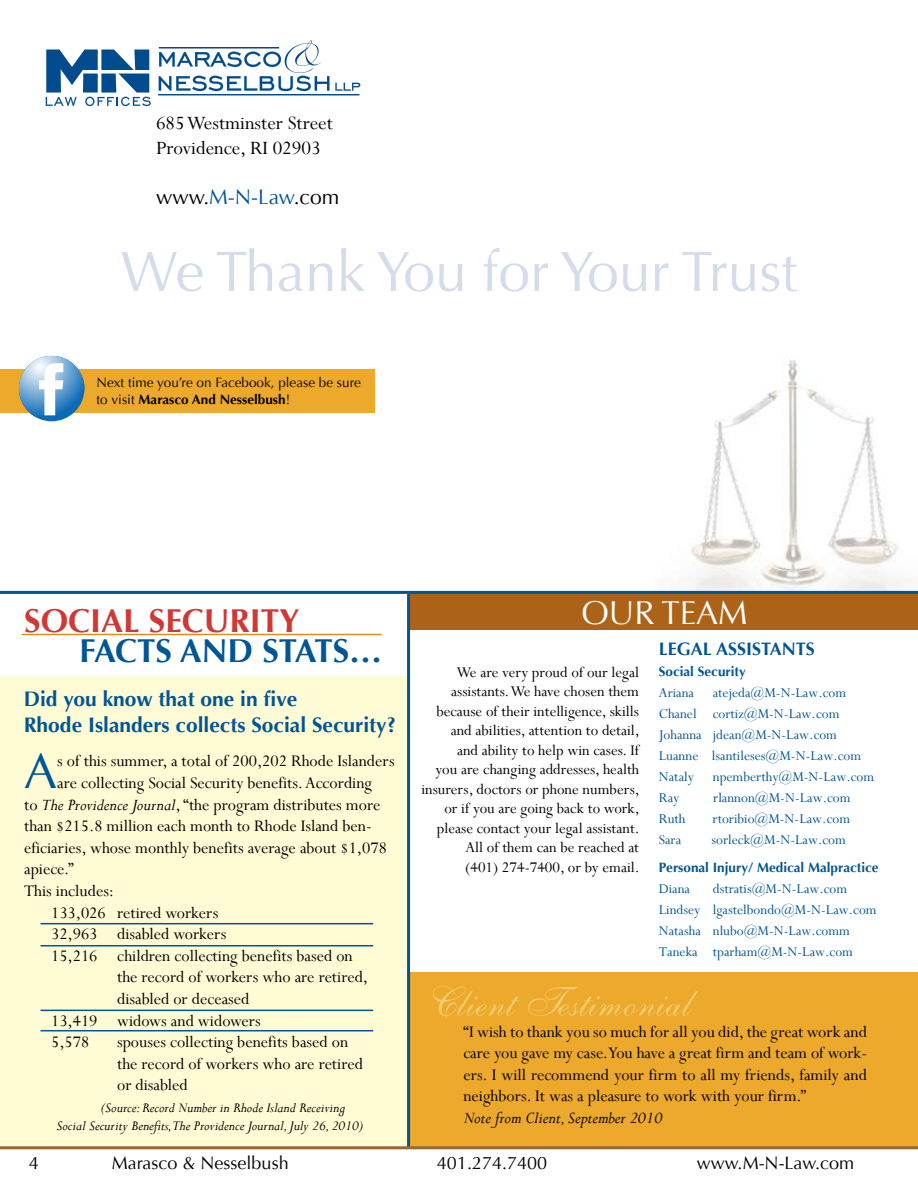
<style>
.page{position:relative;width:918px;height:1188px;background:#fff}
.page>*{position:absolute;margin:0;border:0;box-sizing:border-box;transform-origin:0 0}
.t1{font:57px "Optima";color:#d4dbeb}
.t2{font:51px "Sterling";letter-spacing:-.015em;color:#f1cc71}
.t3{font:49.5px "Optima";color:#005595}
.t4{font:700 33px "Optima";color:#cf3834}
.t5{font:700 33px "Optima";color:#005595}
.t6{font:33px "Optima";color:#fff}
.t7{font:700 21px/25.2px "Optima";color:#005595}
.t8{font:21px/25.2px "Perpetua";color:#000}
.t9{font:21px "Optima";color:#000}
.t10{font:18px/21.6px "Perpetua";color:#000}
.t11{font:18px "Optima";color:#000}
.t12{font:italic 18px "Perpetua";color:#000}
.t13{font:700 18px "Optima";color:#005595}
.t14{font:16.5px/19.5px "Perpetua";color:#000;text-align:right}
.t15{font:15px/21px "Perpetua";color:#005595}
.t16{font:italic 15px/18px "Perpetua";color:#000}
.t17{font:13.5px/16.5px "Optima";color:#000}
.t18{font:700 13.5px "Optima";color:#005595}
.s1{color:#005595}
.s2{font-weight:700}
.s3{font-style:italic}
</style>
<div class="page">
<div style="left:0;top:676px;width:409px;height:472px;background:#fffbd5"></div>
<div style="left:409px;top:972px;width:509px;height:176px;background:#eda92b"></div>
<div style="left:0;top:370px;width:374px;height:43px;background:#eda92b"></div>
<img style="left:654px;top:360px;width:264px;height:231px">
<svg style="left:159px;top:40px;width:170px;height:51px"></svg>
<svg style="left:335px;top:83px;width:25px;height:8px"></svg>
<svg style="left:46px;top:50px;width:105px;height:56px"></svg>
<hr style="left:158px;top:94px;width:201px;height:1px;background:#004b8d">
<div style="left:409px;top:592px;width:509px;height:38px;background:#ac6318"></div>
<hr style="left:407px;top:592px;width:3px;height:556px;background:#005595">
<hr style="left:0;top:591px;width:918px;height:3px;background:#005595">
<svg style="left:19px;top:356px;width:65px;height:65px;background:#629fcf"></svg>
<svg style="left:39px;top:363px;width:24px;height:52px"></svg>
<hr style="left:22px;top:634px;width:360px;height:1px;background:#d89016">
<hr style="left:40px;top:923px;width:333px;height:1px;background:#005595">
<hr style="left:40px;top:945px;width:333px;height:1px;background:#005595">
<hr style="left:40px;top:1030px;width:333px;height:1px;background:#005595">
<hr style="left:40px;top:1010px;width:333px;height:1px;background:#005595">
<hr style="left:0;top:1146px;width:918px;height:3px;background:#9a6632">
<p class="t8" style="left:156px;top:110px;width:178px">685Westminster Street<br>Providence, RI 02903</p>
<p class="t9" style="left:156px;top:185px;width:185px">www.<span class="s1">m-n -law</span>.com</p>
<h1 class="t1" style="left:121px;top:238px;width:678px">We Thank You for Your Trust</h1>
<p class="t17" style="left:97px;top:374px;width:266px">Next time you’re on Facebook, please be sure to visit <span class="s2">Marasco And Nesselbush</span>!</p>
<h3 class="t4" style="left:24px;top:601px;width:63px">Social</h3>
<h3 class="t4" style="left:149px;top:601px;width:152px">Security</h3>
<h3 class="t5" style="left:79px;top:632px;width:35px">Facts</h3>
<h3 class="t5" style="left:180px;top:632px;width:118px">and Stats</h3>
<h3 class="t5" style="left:349px;top:632px;width:34px">…</h3>
<p class="t7" style="left:24px;top:687px;width:374px">Did you know that one in five<br>Rhode Islanders collects Social Security?</p>
<h3 class="t3" style="left:24px;top:743px;width:35px">A</h3>
<p class="t10" style="left:57px;top:750px;width:339px">s of this summer, a total of 200,202 Rhode Islanders</p>
<p class="t10" style="left:57px;top:772px;width:316px">are collecting Social Security benefits.According</p>
<p class="t10" style="left:24px;top:793px;width:358px">to <span class="s3">The Providence Journal</span>,“the program distributes more</p>
<p class="t10" style="left:24px;top:815px;width:349px">than $215.8 million each month to Rhode Island ben-</p>
<p class="t10" style="left:24px;top:837px;width:364px">eficiaries, whose monthly benefits average about $1,078</p>
<p class="t10" style="left:24px;top:858px;width:51px">apiece.”</p>
<p class="t10" style="left:24px;top:880px;width:92px">This includes:</p>
<p class="t10" style="left:51px;top:901px;width:169px">133,026 retired workers</p>
<p class="t10" style="left:51px;top:923px;width:177px">32,963 disabled workers</p>
<p class="t10" style="left:51px;top:945px;width:303px">15,216 children collecting benefits based on</p>
<p class="t10" style="left:117px;top:966px;width:253px">the record of workers who are retired,</p>
<p class="t10" style="left:117px;top:988px;width:134px">disabled or deceased</p>
<p class="t10" style="left:51px;top:1009px;width:211px">13,419 widows and widowers</p>
<p class="t10" style="left:51px;top:1031px;width:40px">5,578</p>
<p class="t10" style="left:117px;top:1031px;width:247px">spouses collecting benefits based on the record of workers who are retired or disabled</p>
<p class="t16" style="left:56px;top:1098px;width:308px;text-indent:45px">(Source: Record Number in Rhode Island Receiving<br>Social Security Benefits,The Providence Journal, July 26, 2010)</p>
<h3 class="t6" style="left:581px;top:594px;width:25px">OUR</h3>
<h3 class="t6" style="left:661px;top:594px;width:88px">TEAM</h3>
<p class="t13" style="left:659px;top:639px;width:158px">LEGAL ASSISTANTS</p>
<p class="t18" style="left:659px;top:664px;width:89px">Social Security</p>
<p class="t15" style="left:659px;top:682px;width:204px">Ariana atejeda@M-N-Law.com<br>Chanel cortiz@M-N-Law.com<br>Johanna jdean@M-N-Law.com<br>Luanne lsantileses@M-N-Law.com<br>Nataly</p>
<p class="t14" style="left:421px;top:662px;width:220px">We are very proud of our legal assistants.We have chosen them because of their intelligence, skills and abilities, attention to detail,<br>and ability to help win cases. If<br>you are changing addresses, health insurers, doctors or phone numbers, or if you are going back to work, please contact your legal assistant.<br>All of them can be reached at<br>(401) 274-7400, or by email.</p>
<p class="t15" style="left:713px;top:766px;width:163px">npemberthy@M-N-Law.com</p>
<p class="t15" style="left:659px;top:787px;width:22px">Ray</p>
<p class="t15" style="left:713px;top:787px;width:139px">rlannon@M-N-Law.com</p>
<p class="t15" style="left:659px;top:808px;width:28px">Ruth</p>
<p class="t15" style="left:713px;top:808px;width:139px">rtoribio@M-N-Law.com</p>
<p class="t15" style="left:659px;top:829px;width:24px">Sara</p>
<p class="t15" style="left:712px;top:829px;width:136px">sorleck@M-N-Law.com</p>
<p class="t18" style="left:659px;top:860px;width:221px">Personal Injury/ Medical Malpractice</p>
<p class="t15" style="left:659px;top:878px;width:33px">Diana</p>
<p class="t15" style="left:659px;top:878px;width:219px;text-indent:54px">dstratis@M-N-Law.com<br>Lindsey lgastelbondo@M-N-Law.com<br>Natasha nlubo@M-N-Law.comm<br>Taneka tparham@M-N-Law.com</p>
<h2 class="t2" style="left:435px;top:978px;width:263px">Client Testimonial</h2>
<p class="t10" style="left:463px;top:1020px;width:405px;text-align:justify">“I wish to thank you so much for all you did, the great work and care you gave my case.You have a great firm and team of work&shy;ers. I will recommend your firm to all my friends, family and neighbors. It was a pleasure to work with your firm.”</p>
<p class="t12" style="left:463px;top:1107px;width:201px">Note from Client, September 2010</p>
<p class="t11" style="left:29px;top:1152px;width:12px">4</p>
<p class="t11" style="left:112px;top:1152px;width:178px">Marasco &amp; Nesselbush</p>
<p class="t11" style="left:437px;top:1152px;width:112px">401.274.7400</p>
<p class="t11" style="left:697px;top:1152px;width:159px">www.m-n -law.com</p>
</div>
